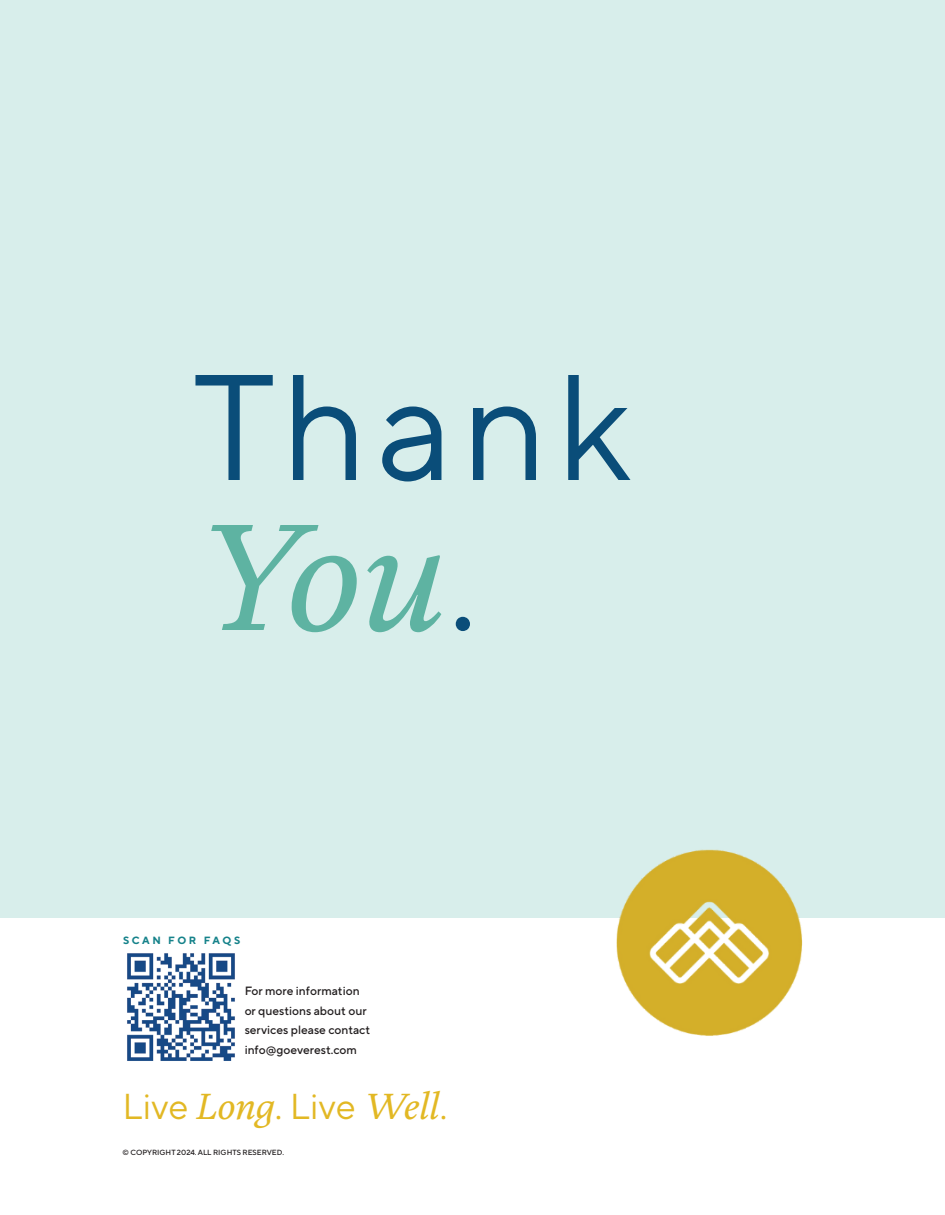
<style>
.page{position:relative;width:945px;height:1215px;background:#fff}
.page>*{position:absolute;margin:0;border:0;box-sizing:border-box;transform-origin:0 0}
.t1{font:150px "TT Norms Pro";letter-spacing:.05em;color:#0a4d79}
.t2{font:italic 150px "Novela";color:#5eb3a2}
.t3{font:36px "TT Norms Pro";color:#e2b824}
.t4{font:500 12px/19.5px "TT Norms Pro";color:#231f20}
.t5{font:700 10.5px "TT Norms Pro";letter-spacing:.25em;color:#15828a}
.t6{font:500 7.5px "TT Norms Pro";color:#231f20}
.s1{font-family:"TT Norms Pro";font-style:normal;color:#0a4d79}
.s2{font-family:"Novela";font-style:italic}
</style>
<div class="page">
<div style="left:0;top:0;width:945px;height:918px;background:#d8eeeb"></div>
<img style="left:616px;top:849px;width:187px;height:187px">
<img style="left:127px;top:953px;width:108px;height:108px">
<h1 class="t1" style="left:192px;top:331px;width:441px">Thank</h1>
<h1 class="t2" style="left:192px;top:484px;width:288px">You<span class="s1">.</span></h1>
<p class="t5" style="left:123px;top:934px;width:119px">SCAN FOR FAQS</p>
<p class="t4" style="left:245px;top:981px;width:127px">For more information or questions about our services please contact info@goeverest.com</p>
<h2 class="t3" style="left:123px;top:1084px;width:326px">Live <span class="s2">Long</span>. Live <span class="s2">Well</span>.</h2>
<p class="t6" style="left:123px;top:1147px;width:163px">© COPYRIGHT 2024. ALL RIGHTS RESERVED.</p>
</div>
